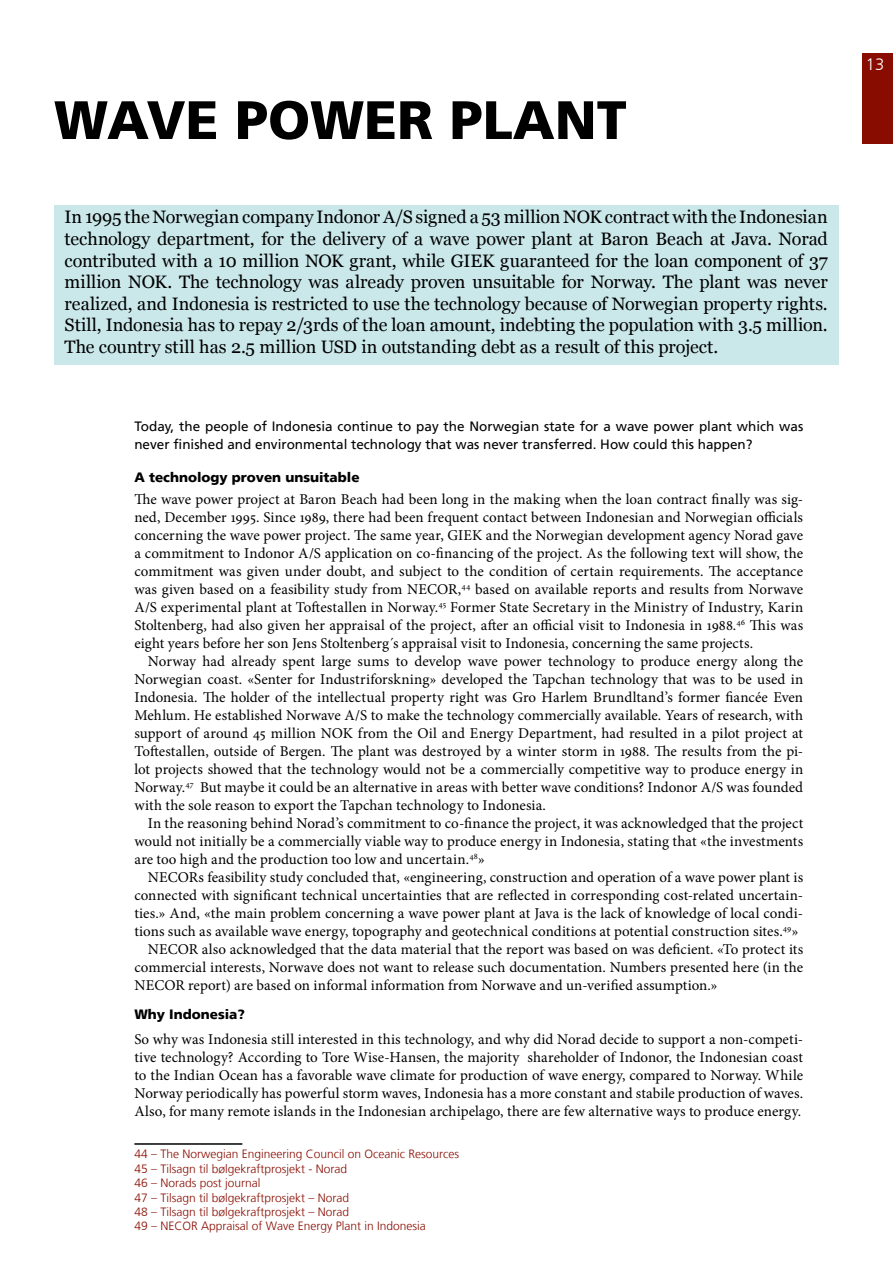
<style>
.page{position:relative;width:893px;height:1263px;background:#fff}
.page>*{position:absolute;margin:0;border:0;box-sizing:border-box;transform-origin:0 0}
.t1{font:900 54px "Frutiger LT";color:#000}
.t2{font:18px/21.6px "Georgia";color:#000;text-align:justify}
.t3{font:300 16.5px "Frutiger LT";color:#fff}
.t4{font:15px/18px "Minion Pro";letter-spacing:.005em;color:#000;text-align:justify}
.t5{font:13.5px/18px "Frutiger LT";color:#000}
.t6{font:900 13.5px "Frutiger LT";color:#000}
.t7{font:300 12px/14.4px "Frutiger LT";color:#890c00}
</style>
<div class="page">
<div style="left:862px;top:53px;width:31px;height:91px;background:#890c00"></div>
<hr style="left:134px;top:1143px;width:108px;height:2px;background:#000">
<div style="left:54px;top:205px;width:785px;height:160px;background:#cae7ea"></div>
<h1 class="t1" style="left:54px;top:87px;width:256px">Wave Power</h1>
<h1 class="t1" style="left:450px;top:87px;width:69px">Plant</h1>
<p class="t2" style="left:65px;top:207px;width:765px">In 1995 the Norwegian company Indonor A/S signed a 53 million NOK contract with the Indonesian technology department, for the delivery of a wave power plant at Baron Beach at Java. Norad contributed with a 10 million NOK grant, while GIEK guaranteed for the loan component of 37 million NOK. The technology was already proven unsuitable for Norway. The plant was never realized, and Indonesia is restricted to use the technology because of Norwegian property rights.<br>Still, Indonesia has to repay 2/3rds of the loan amount, indebting the population with 3.5 million.<br>The country still has 2.5 million USD in outstanding debt as a result of this project.</p>
<p class="t5" style="left:134px;top:417px;width:670px">Today, the people of Indonesia continue to pay the Norwegian state for a wave power plant which was never finished and environmental technology that was never transferred. How could this happen?</p>
<p class="t6" style="left:134px;top:469px;width:227px">A technology proven unsuitable</p>
<p class="t4" style="left:134px;top:490px;width:670px">The wave power project at Baron Beach had been long in the making when the loan contract finally was sig&shy;ned, December 1995. Since 1989, there had been frequent contact between Indonesian and Norwegian officials concerning the wave power project. The same year, GIEK and the Norwegian development agency Norad gave a commitment to Indonor A/S application on co-financing of the project. As the following text will show, the commitment was given under doubt, and subject to the condition of certain requirements. The acceptance was given based on a feasibility study from NECOR,<sup>44</sup> based on available reports and results from Norwave A/S experimental plant at Toftestallen in Norway.<sup>45</sup> Former State Secretary in the Ministry of Industry, Karin Stoltenberg, had also given her appraisal of the project, after an official visit to Indonesia in 1988.<sup>46</sup> This was eight years before her son Jens Stoltenberg´s appraisal visit to Indonesia, concerning the same projects.</p>
<p class="t4" style="left:134px;top:652px;width:670px;text-indent:14px">Norway had already spent large sums to develop wave power technology to produce energy along the Norwegian coast. «Senter for Industriforskning» developed the Tapchan technology that was to be used in Indonesia. The holder of the intellectual property right was Gro Harlem Brundltand’s former fiancée Even Mehlum. He established Norwave A/S to make the technology commercially available. Years of research, with support of around 45 million NOK from the Oil and Energy Department, had resulted in a pilot project at Toftestallen, outside of Bergen. The plant was destroyed by a winter storm in 1988. The results from the pi&shy;lot projects showed that the technology would not be a commercially competitive way to produce energy in Norway.<sup>47</sup> But maybe it could be an alternative in areas with better wave conditions? Indonor A/S was founded with the sole reason to export the Tapchan technology to Indonesia.</p>
<p class="t4" style="left:134px;top:814px;width:670px;text-indent:14px">In the reasoning behind Norad’s commitment to co-finance the project, it was acknowledged that the project would not initially be a commercially viable way to produce energy in Indonesia, stating that «the investments are too high and the production too low and uncertain.<sup>48</sup>»</p>
<p class="t4" style="left:148px;top:868px;width:657px">NECORs feasibility study concluded that, «engineering, construction and operation of a wave power plant is</p>
<p class="t4" style="left:134px;top:886px;width:670px">connected with significant technical uncertainties that are reflected in corresponding cost-related uncertain-</p>
<p class="t4" style="left:134px;top:904px;width:670px">ties.» And, «the main problem concerning a wave power plant at Java is the lack of knowledge of local condi-</p>
<p class="t4" style="left:134px;top:922px;width:665px">tions such as available wave energy, topography and geotechnical conditions at potential construction sites.<sup>49</sup>»</p>
<p class="t4" style="left:148px;top:940px;width:657px">NECOR also acknowledged that the data material that the report was based on was deficient. «To protect its</p>
<p class="t4" style="left:134px;top:958px;width:670px">commercial interests, Norwave does not want to release such documentation. Numbers presented here (in the</p>
<p class="t4" style="left:134px;top:976px;width:585px">NECOR report) are based on informal information from Norwave and un-verified assumption.»</p>
<p class="t6" style="left:134px;top:1006px;width:112px">Why Indonesia?</p>
<p class="t4" style="left:134px;top:1030px;width:670px">So why was Indonesia still interested in this technology, and why did Norad decide to support a non-competi&shy;tive technology? According to Tore Wise-Hansen, the majority shareholder of Indonor, the Indonesian coast to the Indian Ocean has a favorable wave climate for production of wave energy, compared to Norway. While Norway periodically has powerful storm waves, Indonesia has a more constant and stabile production of waves.<br>Also, for many remote islands in the Indonesian archipelago, there are few alternative ways to produce energy.</p>
<p class="t7" style="left:134px;top:1147px;width:326px">44 – The Norwegian Engineering Council on Oceanic Resources 45 – Tilsagn til bølgekraftprosjekt - Norad<br>46 – Norads post journal<br>47 – Tilsagn til bølgekraftprosjekt – Norad<br>48 – Tilsagn til bølgekraftprosjekt – Norad<br>49 – NECOR Appraisal of Wave Energy Plant in Indonesia</p>
<p class="t3" style="left:866px;top:55px;width:20px">13</p>
</div>
